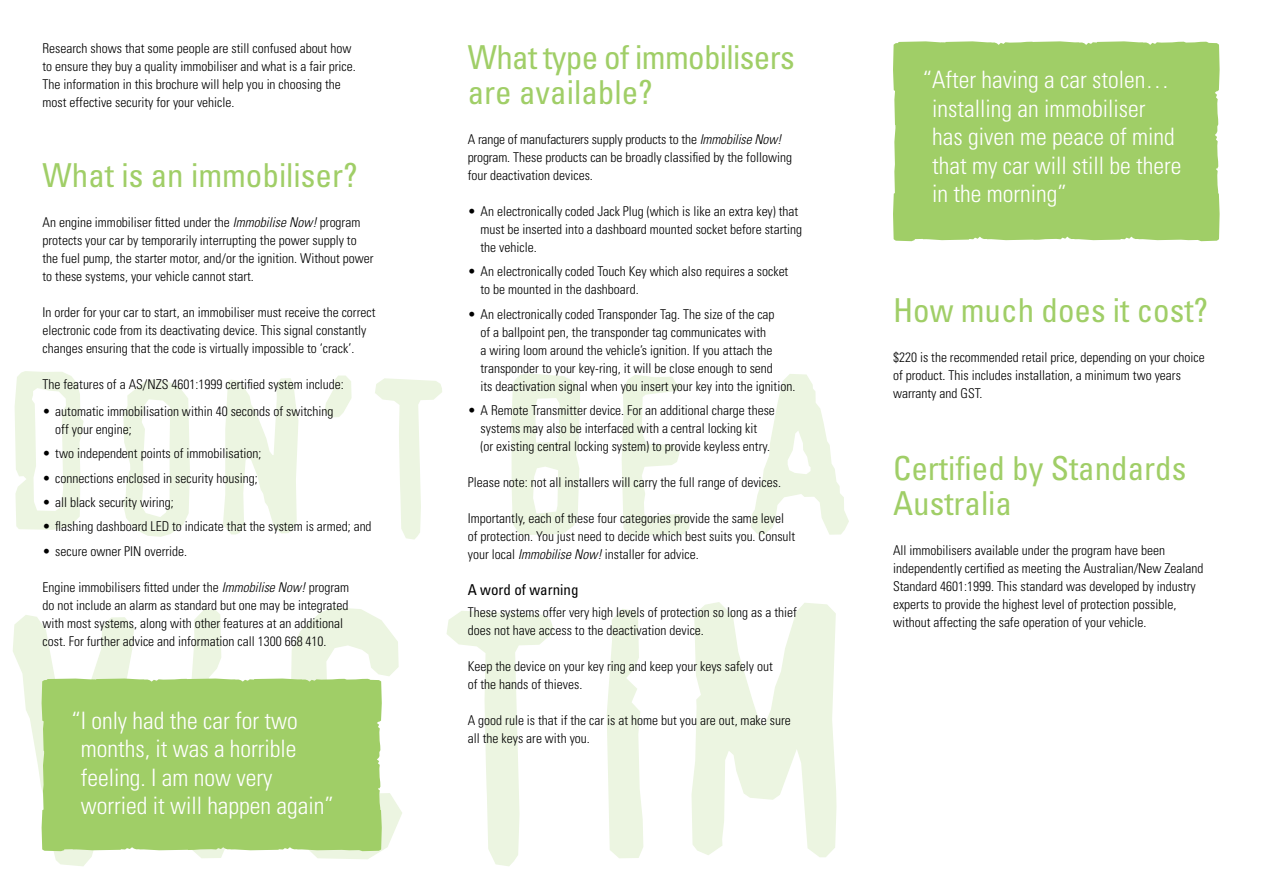
<style>
.page{position:relative;width:1263px;height:893px;background:#fff}
.page>*{position:absolute;margin:0;border:0;box-sizing:border-box;transform-origin:0 0}
.t1{font:condensed 33px/34.5px "Univers";color:#a0ce67}
.t2{font:condensed 33px/34.5px "Univers";letter-spacing:-.02em;color:#a0ce67}
.t3{font:300 condensed 24px/28.5px "Univers";color:#fff}
.t4{font:condensed 15px "Univers";color:#000}
.t5{font:300 condensed 13.5px/18px "Univers";color:#000}
.s1{font-style:italic}
</style>
<div class="page">
<svg style="left:15px;top:371px;width:69px;height:159px"></svg>
<svg style="left:123px;top:380px;width:67px;height:157px"></svg>
<svg style="left:223px;top:378px;width:75px;height:156px"></svg>
<svg style="left:325px;top:376px;width:27px;height:41px"></svg>
<svg style="left:375px;top:378px;width:67px;height:162px"></svg>
<svg style="left:511px;top:373px;width:69px;height:162px"></svg>
<svg style="left:622px;top:375px;width:68px;height:161px"></svg>
<svg style="left:751px;top:374px;width:98px;height:161px"></svg>
<svg style="left:13px;top:615px;width:121px;height:251px"></svg>
<svg style="left:192px;top:609px;width:32px;height:249px"></svg>
<svg style="left:291px;top:607px;width:111px;height:252px"></svg>
<svg style="left:446px;top:611px;width:107px;height:255px"></svg>
<svg style="left:607px;top:609px;width:36px;height:249px"></svg>
<svg style="left:691px;top:602px;width:145px;height:255px"></svg>
<div style="left:893px;top:41px;width:326px;height:200px;background:#a0ce67"></div>
<div style="left:42px;top:678px;width:340px;height:173px;background:#a0ce67"></div>
<p class="t5" style="left:43px;top:39px;width:315px">Research shows that some people are still confused about how to ensure they buy a quality immobiliser and what is a fair price.<br>The information in this brochure will help you in choosing the most effective security for your vehicle.</p>
<h1 class="t1" style="left:43px;top:157px;width:317px">What is an immobiliser?</h1>
<p class="t5" style="left:43px;top:213px;width:333px">An engine immobiliser fitted under the <span class="s1">Immobilise Now!</span> program protects your car by temporarily interrupting the power supply to the fuel pump, the starter motor, and/or the ignition. Without power to these systems, your vehicle cannot start.</p>
<p class="t5" style="left:43px;top:303px;width:334px">In order for your car to start, an immobiliser must receive the correct electronic code from its deactivating device. This signal constantly changes ensuring that the code is virtually impossible to ‘crack’.</p>
<p class="t5" style="left:43px;top:375px;width:303px">The features of a AS/NZS 4601:1999 certified system include:</p>
<p class="t5" style="left:55px;top:402px;width:280px;text-indent:-13px">• automatic immobilisation within 40 seconds of switching off your engine;</p>
<p class="t5" style="left:43px;top:444px;width:220px">• two independent points of immobilisation;</p>
<p class="t5" style="left:43px;top:469px;width:217px">• connections enclosed in security housing;</p>
<p class="t5" style="left:43px;top:493px;width:133px">• all black security wiring;</p>
<p class="t5" style="left:43px;top:517px;width:331px">• flashing dashboard LED to indicate that the system is armed; and</p>
<p class="t5" style="left:43px;top:542px;width:146px">• secure owner PIN override.</p>
<p class="t5" style="left:43px;top:578px;width:308px">Engine immobilisers fitted under the <span class="s1">Immobilise Now!</span> program do not include an alarm as standard but one may be integrated with most systems, along with other features at an additional cost. For further advice and information call 1300 668 410.</p>
<h2 class="t3" style="left:81px;top:706px;width:255px;text-indent:-9px">“I only had the car for two months, it was a horrible feeling. I am now very worried it will happen again”</h2>
<h1 class="t2" style="left:468px;top:40px;width:328px">What type of immobilisers are available?</h1>
<p class="t5" style="left:468px;top:130px;width:326px">A range of manufacturers supply products to the <span class="s1">Immobilise Now! </span>program. These products can be broadly classified by the following four deactivation devices.</p>
<p class="t5" style="left:480px;top:202px;width:323px;text-indent:-13px">• An electronically coded Jack Plug (which is like an extra key) that must be inserted into a dashboard mounted socket before starting the vehicle.</p>
<p class="t5" style="left:480px;top:262px;width:309px;text-indent:-13px">• An electronically coded Touch Key which also requires a socket to be mounted in the dashboard.</p>
<p class="t5" style="left:480px;top:305px;width:316px;text-indent:-13px">• An electronically coded Transponder Tag. The size of the cap<br>of a ballpoint pen, the transponder tag communicates with<br>a wiring loom around the vehicle’s ignition. If you attach the transponder to your key-ring, it will be close enough to send<br>its deactivation signal when you insert your key into the ignition.</p>
<p class="t5" style="left:468px;top:401px;width:309px;text-align:center">• A Remote Transmitter device. For an additional charge these systems may also be interfaced with a central locking kit<br>(or existing central locking system) to provide keyless entry.</p>
<p class="t5" style="left:468px;top:473px;width:315px">Please note: not all installers will carry the full range of devices.</p>
<p class="t5" style="left:468px;top:509px;width:329px">Importantly, each of these four categories provide the same level of protection. You just need to decide which best suits you. Consult your local <span class="s1">Immobilise Now!</span> installer for advice.</p>
<p class="t4" style="left:468px;top:580px;width:112px">A word of warning</p>
<p class="t5" style="left:468px;top:603px;width:331px">These systems offer very high levels of protection so long as a thief does not have access to the deactivation device.</p>
<p class="t5" style="left:468px;top:657px;width:307px">Keep the device on your key ring and keep your keys safely out of the hands of thieves.</p>
<p class="t5" style="left:468px;top:711px;width:325px">A good rule is that if the car is at home but you are out, make sure all the keys are with you.</p>
<h2 class="t3" style="left:932px;top:65px;width:251px;text-indent:-9px">“After having a car stolen… installing an immobiliser has given me peace of mind that my car will still be there in the morning”</h2>
<h1 class="t1" style="left:893px;top:292px;width:317px">How much does it cost?</h1>
<p class="t5" style="left:893px;top:348px;width:313px">$220 is the recommended retail price, depending on your choice of product. This includes installation, a minimum two years warranty and GST.</p>
<h1 class="t1" style="left:893px;top:450px;width:295px">Certified by Standards<br>Australia</h1>
<p class="t5" style="left:893px;top:541px;width:312px">All immobilisers available under the program have been independently certified as meeting the Australian/New Zealand Standard 4601:1999. This standard was developed by industry experts to provide the highest level of protection possible, without affecting the safe operation of your vehicle.</p>
</div>
